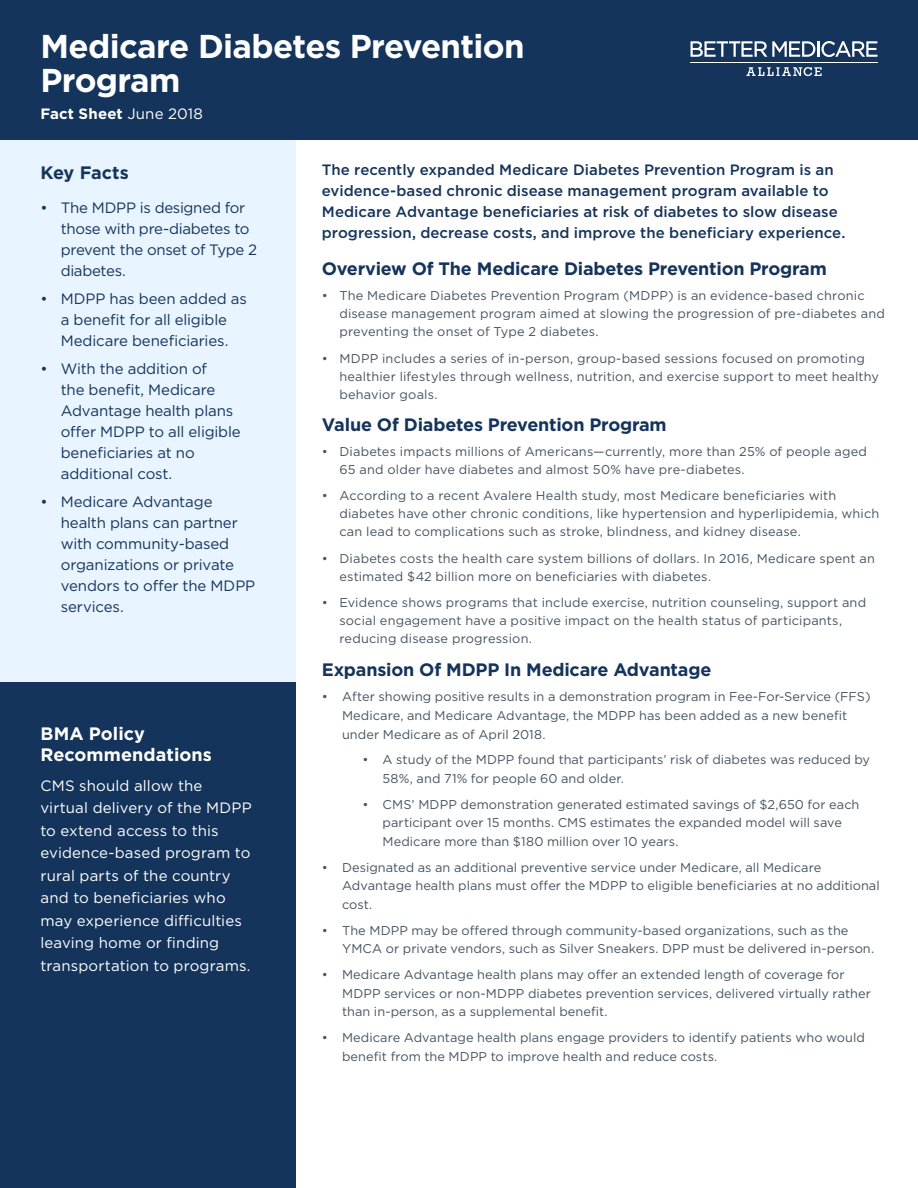
<style>
.page{position:relative;width:918px;height:1188px;background:#fff}
.page>*{position:absolute;margin:0;border:0;box-sizing:border-box;transform-origin:0 0}
.t1{font:700 33px/34.5px "Gotham";letter-spacing:-.02em;color:#fff}
.t2{font:700 18px "Gotham";letter-spacing:-.01em;color:#15345b}
.Body{font:700 18px/21px "Gotham";letter-spacing:.005em;color:#fff}
.t3{font:15px/21px "Gotham";letter-spacing:-.01em;color:#15345b}
.Bullet_Last{font:500 15px/21px "Gotham";color:#15345b}
.Body-2{font:15px/22.5px "Gotham";letter-spacing:.01em;color:#fff}
.t4{font:700 15px "Gotham";letter-spacing:.01em;color:#fff}
.Body-3{font:12.75px/18.8px "Gotham";letter-spacing:.005em;color:#455461}
.s1{font-weight:400}
</style>
<div class="page">
<div style="left:0;top:122px;width:295px;height:698px;background:#e8f4ff"></div>
<div style="left:0;top:0;width:918px;height:140px;background:#15345b"></div>
<div style="left:0;top:683px;width:295px;height:505px;background:#15345b"></div>
<svg style="left:691px;top:41px;width:124px;height:16px"></svg>
<hr style="left:817px;top:41px;width:3px;height:16px;background:#fff">
<svg style="left:821px;top:41px;width:56px;height:16px"></svg>
<svg style="left:746px;top:67px;width:76px;height:9px"></svg>
<hr style="left:690px;top:62px;width:188px;height:1px;background:#fff">
<p class="t1" style="left:40px;top:29px;width:486px">Medicare Diabetes Prevention<br>Program</p>
<p class="t4" style="left:40px;top:104px;width:164px">Fact Sheet <span class="s1">June 2018</span></p>
<h1 class="t2" style="left:40px;top:160px;width:90px">Key Facts</h1>
<p class="t3" style="left:61px;top:197px;width:198px;text-indent:-20px">• The MDPP is designed for those with pre-diabetes to prevent the onset of Type 2 diabetes.</p>
<p class="t3" style="left:40px;top:288px;width:208px;text-align:center">• MDPP has been added as a benefit for all eligible<br>Medicare beneficiaries.</p>
<p class="t3" style="left:61px;top:358px;width:182px;text-indent:-20px">• With the addition of<br>the benefit, Medicare<br>Advantage health plans offer MDPP to all eligible beneficiaries at no additional cost.</p>
<p class="t3" style="left:61px;top:490px;width:196px;text-indent:-20px">• Medicare Advantage health plans can partner with community-based organizations or private vendors to offer the MDPP services.</p>
<p class="Body" style="left:40px;top:724px;width:173px">BMA Policy<br>Recommendations</p>
<p class="Body-2" style="left:40px;top:774px;width:213px">CMS should allow the virtual delivery of the MDPP to extend access to this evidence-based program to rural parts of the country and to beneficiaries who may experience difficulties leaving home or finding transportation to programs.</p>
<p class="Bullet_Last" style="left:322px;top:159px;width:525px">The recently expanded Medicare Diabetes Prevention Program is an evidence-based chronic disease management program available to Medicare Advantage beneficiaries at risk of diabetes to slow disease progression, decrease costs, and improve the beneficiary experience.</p>
<h1 class="t2" style="left:322px;top:257px;width:507px">Overview Of The Medicare Diabetes Prevention Program</h1>
<p class="Body-3" style="left:339px;top:286px;width:547px;line-height:18px;text-indent:-18px">• The Medicare Diabetes Prevention Program (MDPP) is an evidence-based chronic disease management program aimed at slowing the progression of pre-diabetes and preventing the onset of Type 2 diabetes.</p>
<p class="Body-3" style="left:339px;top:349px;width:541px;line-height:18px;text-indent:-18px">• MDPP includes a series of in-person, group-based sessions focused on promoting healthier lifestyles through wellness, nutrition, and exercise support to meet healthy behavior goals.</p>
<h1 class="t2" style="left:322px;top:413px;width:346px">Value Of Diabetes Prevention Program</h1>
<p class="Body-3" style="left:339px;top:442px;width:529px;line-height:18px;text-indent:-18px">• Diabetes impacts millions of Americans—currently, more than 25% of people aged<br>65 and older have diabetes and almost 50% have pre-diabetes.</p>
<p class="Body-3" style="left:339px;top:487px;width:542px;line-height:18px;text-indent:-18px">• According to a recent Avalere Health study, most Medicare beneficiaries with diabetes have other chronic conditions, like hypertension and hyperlipidemia, which can lead to complications such as stroke, blindness, and kidney disease.</p>
<p class="Body-3" style="left:339px;top:549px;width:537px;line-height:18px;text-indent:-18px">• Diabetes costs the health care system billions of dollars. In 2016, Medicare spent an estimated $42 billion more on beneficiaries with diabetes.</p>
<p class="Body-3" style="left:339px;top:594px;width:528px;line-height:18px;text-indent:-18px">• Evidence shows programs that include exercise, nutrition counseling, support and social engagement have a positive impact on the health status of participants, reducing disease progression.</p>
<h1 class="t2" style="left:322px;top:658px;width:391px">Expansion Of MDPP In Medicare Advantage</h1>
<p class="Body-3" style="left:342px;top:687px;width:530px;text-indent:-20px">• After showing positive results in a demonstration program in Fee-For-Service (FFS)<br>Medicare, and Medicare Advantage, the MDPP has been added as a new benefit under Medicare as of April 2018.</p>
<p class="Body-3" style="left:383px;top:750px;width:489px;text-indent:-20px">• A study of the MDPP found that participants’ risk of diabetes was reduced by<br>58%, and 71% for people 60 and older.</p>
<p class="Body-3" style="left:383px;top:795px;width:478px;text-indent:-20px">• CMS’ MDPP demonstration generated estimated savings of $2,650 for each participant over 15 months. CMS estimates the expanded model will save<br>Medicare more than $180 million over 10 years.</p>
<p class="Body-3" style="left:342px;top:858px;width:539px;text-indent:-20px">• Designated as an additional preventive service under Medicare, all Medicare<br>Advantage health plans must offer the MDPP to eligible beneficiaries at no additional cost.</p>
<p class="Body-3" style="left:342px;top:921px;width:534px;text-indent:-20px">• The MDPP may be offered through community-based organizations, such as the<br>YMCA or private vendors, such as Silver Sneakers. DPP must be delivered in-person.</p>
<p class="Body-3" style="left:342px;top:965px;width:530px;text-indent:-20px">• Medicare Advantage health plans may offer an extended length of coverage for<br>MDPP services or non-MDPP diabetes prevention services, delivered virtually rather than in-person, as a supplemental benefit.</p>
<p class="Body-3" style="left:342px;top:1028px;width:524px;text-indent:-20px">• Medicare Advantage health plans engage providers to identify patients who would benefit from the MDPP to improve health and reduce costs.</p>
</div>
